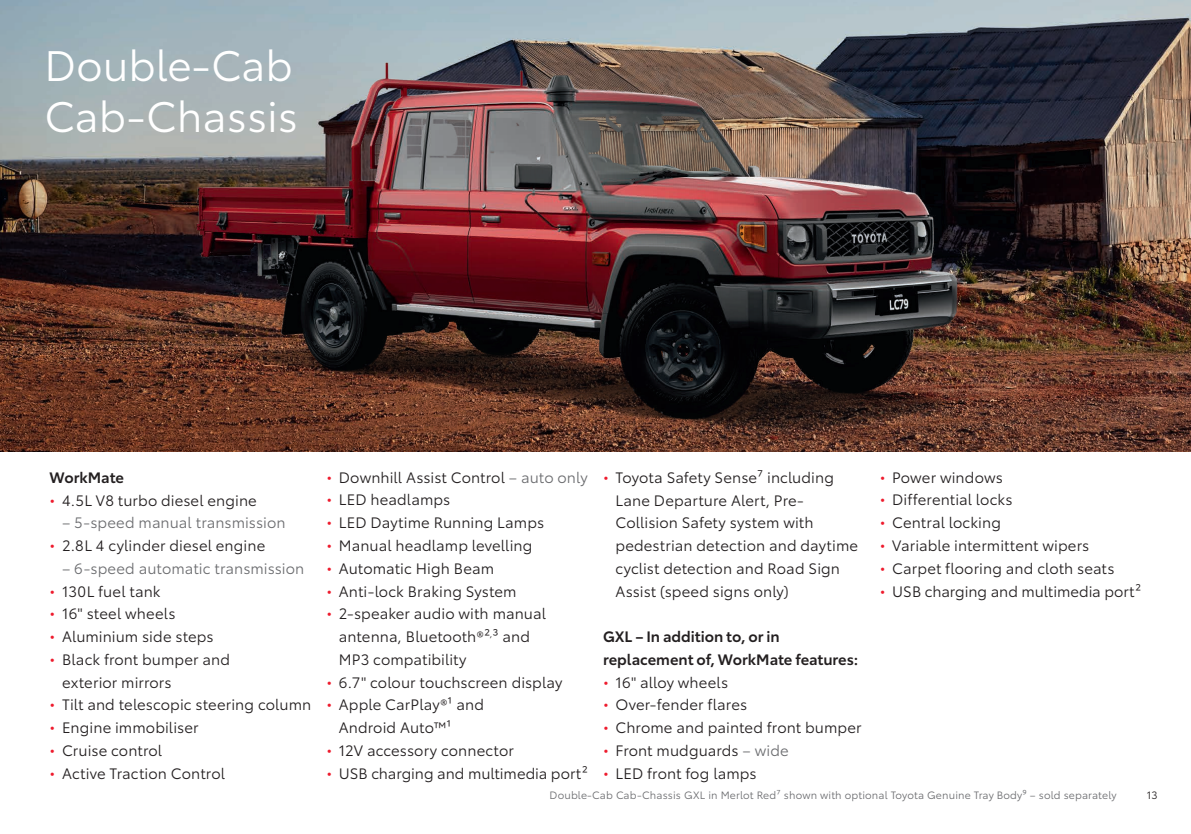
<style>
.page{position:relative;width:1191px;height:834px;background:#fff}
.page>*{position:absolute;margin:0;border:0;box-sizing:border-box;transform-origin:0 0}
.t1{font:42px/50.4px "Toyota Type";color:#fff}
.t2{font:14.88px/22.8px "Toyota Type";letter-spacing:.005em;color:#231f20}
.t3{font:600 14.88px/22.8px "Toyota Type";letter-spacing:-.005em;color:#231f20}
.t4{font:14.88px "Toyota Type";letter-spacing:.005em;color:#6c6d70}
.t5{font:10.5px "Toyota Type";letter-spacing:.015em;color:#6c6d70}
.t6{font:10.5px "Toyota Type";color:#231f20}
.s1{color:#ee1b2d}
.s2{color:#6c6d70}
</style>
<div class="page">
<img style="left:0;top:0;width:1191px;height:451px">
<img style="left:86px;top:11px;width:958px;height:440px">
<h1 class="t1" style="left:45px;top:38px;width:255px">Double-Cab<br>Cab-Chassis</h1>
<p class="t3" style="left:50px;top:464px;width:76px">WorkMate</p>
<p class="t2" style="left:50px;top:487px;width:209px"><span class="s1">•</span> 4.5L V8 turbo diesel engine</p>
<p class="t4" style="left:62px;top:512px;width:225px">– 5-speed manual transmission</p>
<p class="t2" style="left:50px;top:533px;width:217px"><span class="s1">•</span> 2.8L 4 cylinder diesel engine</p>
<p class="t4" style="left:62px;top:557px;width:244px">– 6-speed automatic transmission</p>
<p class="t2" style="left:50px;top:578px;width:112px"><span class="s1">•</span> 130L fuel tank</p>
<p class="t2" style="left:50px;top:601px;width:127px"><span class="s1">•</span> 16" steel wheels</p>
<p class="t2" style="left:50px;top:624px;width:166px"><span class="s1">•</span> Aluminium side steps</p>
<p class="t2" style="left:62px;top:647px;width:170px;text-indent:-12px"><span class="s1">•</span> Black front bumper and exterior mirrors</p>
<p class="t2" style="left:50px;top:692px;width:263px"><span class="s1">•</span> Tilt and telescopic steering column</p>
<p class="t2" style="left:50px;top:715px;width:150px"><span class="s1">•</span> Engine immobiliser</p>
<p class="t2" style="left:50px;top:738px;width:114px"><span class="s1">•</span> Cruise control</p>
<p class="t2" style="left:50px;top:760px;width:177px"><span class="s1">•</span> Active Traction Control</p>
<p class="t2" style="left:326px;top:465px;width:263px"><span class="s1">•</span> Downhill Assist Control <span class="s2">– auto only</span></p>
<p class="t2" style="left:326px;top:487px;width:125px"><span class="s1">•</span> LED headlamps</p>
<p class="t2" style="left:326px;top:510px;width:219px"><span class="s1">•</span> LED Daytime Running Lamps</p>
<p class="t2" style="left:326px;top:533px;width:207px"><span class="s1">•</span> Manual headlamp levelling</p>
<p class="t2" style="left:326px;top:556px;width:169px"><span class="s1">•</span> Automatic High Beam</p>
<p class="t2" style="left:326px;top:578px;width:192px"><span class="s1">•</span> Anti-lock Braking System</p>
<p class="t2" style="left:339px;top:601px;width:209px;text-indent:-12px"><span class="s1">•</span> 2-speaker audio with manual antenna, Bluetooth®2<sup>,</sup>3 and<br>MP3 compatibility</p>
<p class="t2" style="left:326px;top:669px;width:237px"><span class="s1">•</span> 6.7" colour touchscreen display</p>
<p class="t2" style="left:339px;top:692px;width:147px;text-indent:-12px"><span class="s1">•</span> Apple CarPlay®1 and<br>Android Auto™1</p>
<p class="t2" style="left:326px;top:738px;width:189px"><span class="s1">•</span> 12V accessory connector</p>
<p class="t2" style="left:326px;top:760px;width:261px"><span class="s1">•</span> USB charging and multimedia port2</p>
<p class="t2" style="left:615px;top:465px;width:244px;text-indent:-12px"><span class="s1">•</span> Toyota Safety Sense7 including<br>Lane Departure Alert, Pre-<br>Collision Safety system with pedestrian detection and daytime cyclist detection and Road Sign<br>Assist (speed signs only)</p>
<p class="t3" style="left:603px;top:624px;width:257px">GXL – In addition to, or in replacement of, WorkMate features:</p>
<p class="t2" style="left:603px;top:669px;width:127px"><span class="s1">•</span> 16" alloy wheels</p>
<p class="t2" style="left:603px;top:692px;width:146px"><span class="s1">•</span> Over-fender flares</p>
<p class="t2" style="left:603px;top:715px;width:260px"><span class="s1">•</span> Chrome and painted front bumper</p>
<p class="t2" style="left:603px;top:738px;width:187px"><span class="s1">•</span> Front mudguards <span class="s2">– wide</span></p>
<p class="t2" style="left:603px;top:760px;width:155px"><span class="s1">•</span> LED front fog lamps</p>
<p class="t2" style="left:879px;top:465px;width:125px"><span class="s1">•</span> Power windows</p>
<p class="t2" style="left:879px;top:487px;width:134px"><span class="s1">•</span> Differential locks</p>
<p class="t2" style="left:879px;top:510px;width:123px"><span class="s1">•</span> Central locking</p>
<p class="t2" style="left:879px;top:533px;width:211px"><span class="s1">•</span> Variable intermittent wipers</p>
<p class="t2" style="left:879px;top:556px;width:236px"><span class="s1">•</span> Carpet flooring and cloth seats</p>
<p class="t2" style="left:879px;top:578px;width:261px"><span class="s1">•</span> USB charging and multimedia port2</p>
<p class="t5" style="left:549px;top:786px;width:568px">Double-Cab Cab-Chassis GXL in Merlot Red⁷ shown with optional Toyota Genuine Tray Body⁹ – sold separately</p>
<p class="t6" style="left:1146px;top:786px;width:12px">13</p>
</div>
